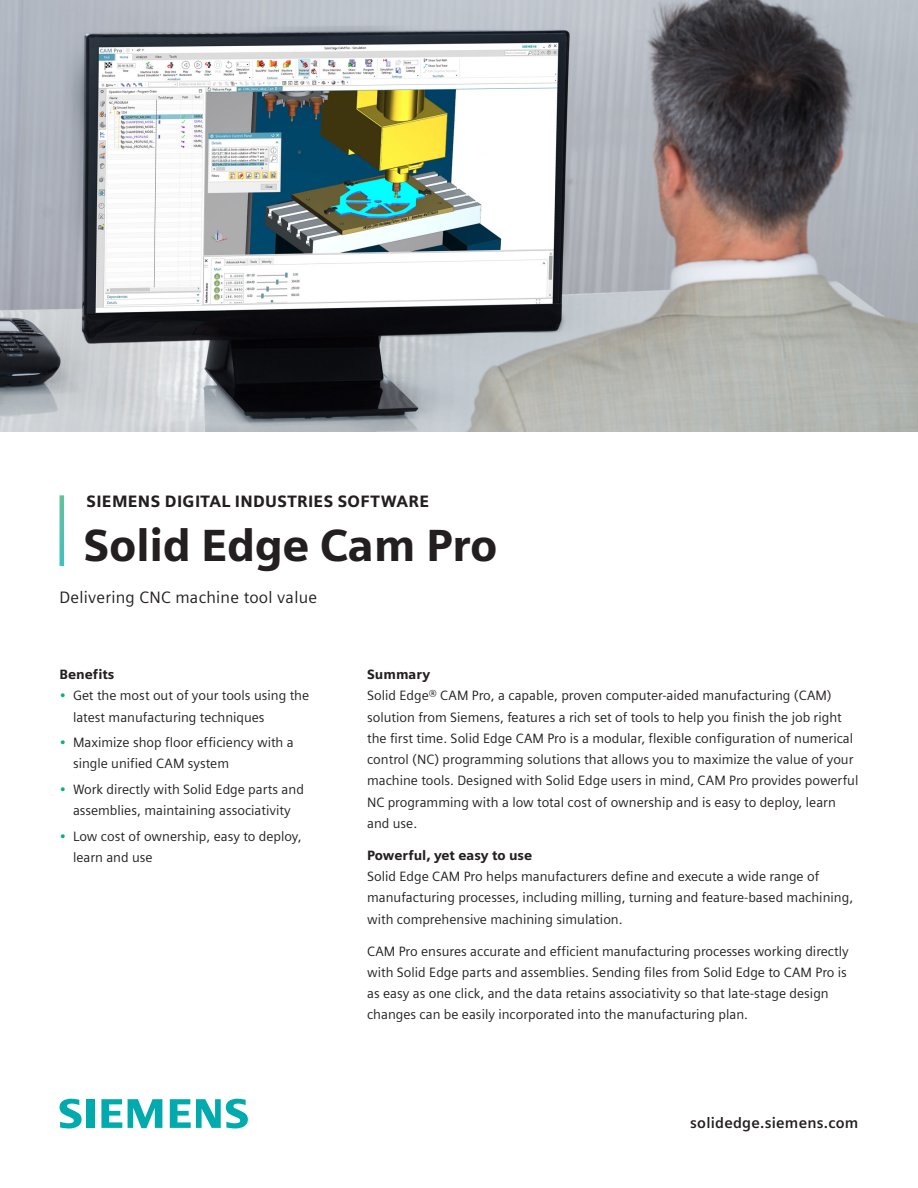
<style>
.page{position:relative;width:918px;height:1188px;background:#fff}
.page>*{position:absolute;margin:0;border:0;box-sizing:border-box;transform-origin:0 0}
._2__Headline_30pt_12{font:900 45px "Siemens Sans";letter-spacing:-.01em;color:#231f20}
._1__Topline_11pt_120{font:900 16.5px "Siemens Sans";letter-spacing:.02em;color:#231f20}
._3__Copy_11pt_130{font:16.5px "Siemens Sans";letter-spacing:.015em;color:#231f20}
.Cover_URL_10pt_FR{font:700 15px "Siemens Sans";letter-spacing:.015em;color:#231f20}
.Body_Copy_9pt_5mm{font:13.5px/21.3px "Siemens Sans";color:#231f20}
.Subhead__9pt_5mm{font:900 13.5px "Siemens Sans";color:#231f20}
.s1{color:#05b085}
</style>
<div class="page">
<svg style="left:60px;top:495px;width:4px;height:71px"></svg>
<img style="left:0;top:0;width:918px;height:432px">
<svg style="left:60px;top:1099px;width:34px;height:29px"></svg>
<svg style="left:101px;top:1099px;width:21px;height:29px"></svg>
<svg style="left:128px;top:1099px;width:34px;height:29px"></svg>
<svg style="left:170px;top:1099px;width:78px;height:29px"></svg>
<p class="_1__Topline_11pt_120" style="left:87px;top:491px;width:344px">SIEMENS DIGITAL INDUSTRIES SOFTWARE</p>
<p class="_2__Headline_30pt_12" style="left:84px;top:519px;width:416px">Solid Edge Cam Pro</p>
<p class="_3__Copy_11pt_130" style="left:60px;top:588px;width:259px">Delivering CNC machine tool value</p>
<p class="Subhead__9pt_5mm" style="left:60px;top:666px;width:56px">Benefits</p>
<p class="Body_Copy_9pt_5mm" style="left:73px;top:685px;width:238px;text-indent:-14px"><span class="s1">•</span> Get the most out of your tools using the latest manufacturing techniques</p>
<p class="Body_Copy_9pt_5mm" style="left:73px;top:732px;width:222px;text-indent:-14px"><span class="s1">•</span> Maximize shop floor efficiency with a single unified CAM system</p>
<p class="Body_Copy_9pt_5mm" style="left:60px;top:779px;width:246px;text-align:center"><span class="s1">•</span> Work directly with Solid Edge parts and assemblies, maintaining associativity</p>
<p class="Body_Copy_9pt_5mm" style="left:73px;top:826px;width:230px;text-indent:-14px"><span class="s1">•</span> Low cost of ownership, easy to deploy, learn and use</p>
<p class="Subhead__9pt_5mm" style="left:367px;top:666px;width:65px">Summary</p>
<p class="Body_Copy_9pt_5mm" style="left:367px;top:685px;width:493px">Solid Edge® CAM Pro, a capable, proven computer-aided manufacturing (CAM) solution from Siemens, features a rich set of tools to help you finish the job right the first time. Solid Edge CAM Pro is a modular, flexible configuration of numerical control (NC) programming solutions that allows you to maximize the value of your machine tools. Designed with Solid Edge users in mind, CAM Pro provides powerful NC programming with a low total cost of ownership and is easy to deploy, learn and use.</p>
<p class="Subhead__9pt_5mm" style="left:367px;top:847px;width:167px">Powerful, yet easy to use</p>
<p class="Body_Copy_9pt_5mm" style="left:367px;top:866px;width:488px">Solid Edge CAM Pro helps manufacturers define and execute a wide range of manufacturing processes, including milling, turning and feature-based machining, with comprehensive machining simulation.</p>
<p class="Body_Copy_9pt_5mm" style="left:367px;top:940px;width:483px">CAM Pro ensures accurate and efficient manufacturing processes working directly with Solid Edge parts and assemblies. Sending files from Solid Edge to CAM Pro is as easy as one click, and the data retains associativity so that late-stage design changes can be easily incorporated into the manufacturing plan.</p>
<p class="Cover_URL_10pt_FR" style="left:690px;top:1115px;width:170px">solidedge.siemens.com</p>
</div>
